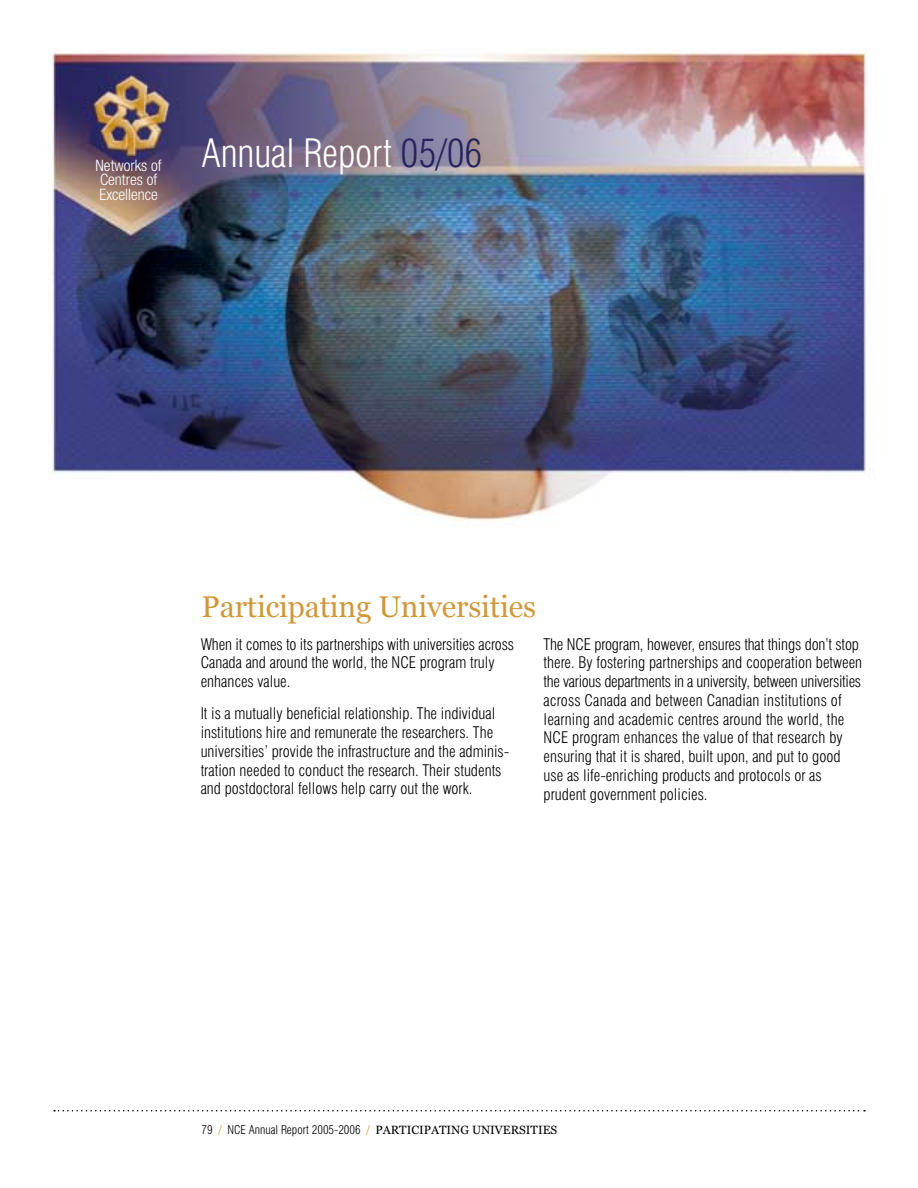
<style>
.page{position:relative;width:918px;height:1188px;background:#fff}
.page>*{position:absolute;margin:0;border:0;box-sizing:border-box;transform-origin:0 0}
.t1{font:300 condensed 38.4px "Swiss 721 BT";letter-spacing:-.005em;color:#fff}
.t2{font:30px "Georgia";letter-spacing:-.005em;color:#d1983a}
.t3{font:300 condensed 15.75px/18.8px "Swiss 721 BT";color:#000}
.t4{font:300 condensed 15.75px/14.2px "Helvetica Neue";color:#fff}
.t5{font:300 condensed 12px "Swiss 721 BT";color:#000}
.t6{font:12px "Georgia";color:#000}
.s1{color:#27235e}
.s2{color:#cb8d1b}
.s3{font-family:"Georgia";font-weight:400;font-stretch:normal}
</style>
<div class="page">
<svg style="left:54px;top:1110px;width:811px;height:1px"></svg>
<img style="left:48px;top:51px;width:818px;height:470px">
<p class="t4" style="left:96px;top:158px;width:68px">Networks of</p>
<p class="t4" style="left:99px;top:173px;width:60px">Centres of<br>Excellence</p>
<h1 class="t1" style="left:202px;top:130px;width:283px">Annual Report <span class="s1">05/06</span></h1>
<h2 class="t2" style="left:202px;top:589px;width:336px">Participating Universities</h2>
<p class="t3" style="left:201px;top:634px;width:315px">When it comes to its partnershi ps with universities across<br>Canada and around the world, the NCE program truly enhances value.</p>
<p class="t3" style="left:201px;top:704px;width:310px">It is a mutually beneficial relationshi p. The i ndividual<br>i nstitutions hi re and remunerate the researchers. The universities’ provide the i nfrastructure and the admi nis&shy;trati on needed to conduct the research. Thei r students and postdoctoral fellows help carry out the work.</p>
<p class="t3" style="left:544px;top:634px;width:320px">The NCE program, however, ensures that things don’t stop there. By fosteri ng partnershi ps and cooperation between the various departments i n a university, between universities across Canada and between Canadian i nstituti ons of learning and academi c centres around the world, the NCE program enhances the value of that research by ensuri ng that it is shared, bui lt upon, and put to good use as life-enri chi ng products and protocols or as prudent government policies.</p>
<p class="t5" style="left:202px;top:1122px;width:182px">79 <span class="s2">/</span> NCE Annual Report 2005-2006 <span class="s2">/</span> <span class="s3">PARTI</span></p>
<p class="t6" style="left:411px;top:1123px;width:15px">CIPATI</p>
<p class="t6" style="left:451px;top:1123px;width:60px">NG UNIVERSITIES</p>
</div>
